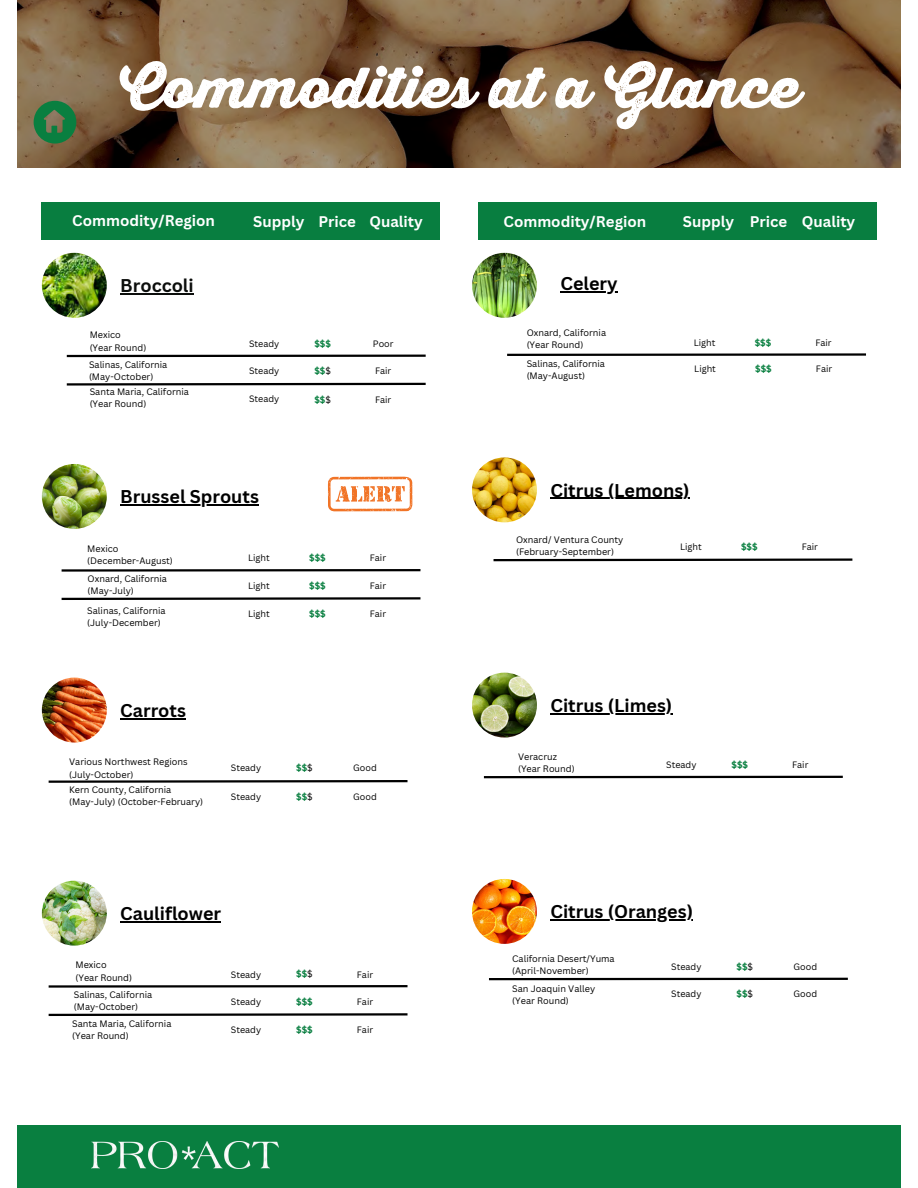
<style>
.page{position:relative;width:918px;height:1188px;background:#fff}
.page>*{position:absolute;margin:0;border:0;box-sizing:border-box;transform-origin:0 0}
.t1{font:55.65px "Thirsty Rough Blk";color:#fff}
.t2{font:700 18px "Canva Sans";color:#000}
.t3{font:700 18px "Canva Sans";color:#0c0e0c}
.t4{font:700 15px "Canva Sans";color:#fff}
.t5{font:9.15px "Canva Sans";color:#000}
.t6{font:9px "Canva Sans";color:#000}
.t7{font:700 9px "Canva Sans";color:#097f40}
.t8{font:700 9px "Canva Sans";color:#087e40}
.s1{font-weight:400;color:#000}
</style>
<div class="page">
<div style="left:17px;top:1125px;width:884px;height:63px;background:#097f40"></div>
<img style="left:92px;top:1141px;width:187px;height:27px">
<img style="left:42px;top:253px;width:65px;height:65px;border-radius:50%">
<div style="left:42px;top:202px;width:398px;height:38px;background:#087e40"></div>
<img style="left:42px;top:464px;width:65px;height:65px;border-radius:50%">
<img style="left:42px;top:678px;width:65px;height:65px;border-radius:50%">
<img style="left:42px;top:881px;width:65px;height:65px;border-radius:50%">
<img style="left:472px;top:253px;width:65px;height:65px;border-radius:50%">
<img style="left:472px;top:457px;width:65px;height:65px;border-radius:50%">
<img style="left:472px;top:673px;width:65px;height:65px;border-radius:50%">
<img style="left:472px;top:879px;width:65px;height:65px;border-radius:50%">
<div style="left:478px;top:202px;width:398px;height:37px;background:#087e40"></div>
<hr style="left:550px;top:919px;width:143px;height:1px;background:#000">
<hr style="left:507px;top:353px;width:359px;height:3px;background:#000">
<svg style="left:493px;top:558px;width:360px;height:4px"></svg>
<hr style="left:484px;top:776px;width:359px;height:2px;background:#000">
<hr style="left:489px;top:978px;width:359px;height:2px;background:#000">
<hr style="left:49px;top:985px;width:359px;height:3px;background:#000">
<svg style="left:48px;top:1013px;width:360px;height:3px"></svg>
<svg style="left:48px;top:780px;width:360px;height:3px"></svg>
<hr style="left:62px;top:569px;width:358px;height:3px;background:#000">
<svg style="left:61px;top:597px;width:360px;height:3px"></svg>
<hr style="left:67px;top:355px;width:359px;height:2px;background:#000">
<svg style="left:66px;top:382px;width:360px;height:4px"></svg>
<hr style="left:120px;top:293px;width:74px;height:1px;background:#0c0e0c">
<hr style="left:120px;top:504px;width:139px;height:1px;background:#000">
<hr style="left:120px;top:718px;width:66px;height:1px;background:#000">
<hr style="left:120px;top:921px;width:101px;height:1px;background:#000">
<hr style="left:550px;top:498px;width:140px;height:1px;background:#000">
<hr style="left:550px;top:713px;width:122px;height:1px;background:#000">
<hr style="left:560px;top:291px;width:58px;height:2px;background:#000">
<svg style="left:327px;top:476px;width:86px;height:36px"></svg>
<svg style="left:17px;top:0;width:884px;height:168px;background:#785b3d"></svg>
<svg style="left:34px;top:101px;width:42px;height:43px;background:#387947"></svg>
<p class="t1" style="left:120px;top:55px;width:682px">Commodities at a Glance</p>
<p class="t4" style="left:72px;top:210px;width:144px">Commodity/Region</p>
<p class="t4" style="left:318px;top:211px;width:39px">Price</p>
<p class="t4" style="left:369px;top:211px;width:55px">Quality</p>
<p class="t4" style="left:253px;top:211px;width:53px">Supply</p>
<p class="t4" style="left:504px;top:211px;width:144px">Commodity/Region</p>
<p class="t4" style="left:683px;top:211px;width:53px">Supply</p>
<p class="t4" style="left:750px;top:211px;width:39px">Price</p>
<p class="t4" style="left:802px;top:211px;width:55px">Quality</p>
<p class="t3" style="left:120px;top:273px;width:75px">Broccoli</p>
<p class="t5" style="left:90px;top:329px;width:33px">Mexico</p>
<p class="t5" style="left:90px;top:341px;width:58px">(Year Round)</p>
<p class="t5" style="left:89px;top:358px;width:80px">Salinas, California</p>
<p class="t5" style="left:89px;top:371px;width:66px">(May-October)</p>
<p class="t5" style="left:90px;top:386px;width:101px">Santa Maria, California</p>
<p class="t5" style="left:90px;top:398px;width:58px">(Year Round)</p>
<p class="t6" style="left:249px;top:337px;width:32px">Steady</p>
<p class="t6" style="left:249px;top:365px;width:32px">Steady</p>
<p class="t6" style="left:249px;top:393px;width:32px">Steady</p>
<p class="t7" style="left:314px;top:337px;width:18px">$$$</p>
<p class="t7" style="left:314px;top:365px;width:18px">$$<span class="s1">$</span></p>
<p class="t7" style="left:314px;top:393px;width:18px">$$<span class="s1">$</span></p>
<p class="t6" style="left:373px;top:337px;width:22px">Poor</p>
<p class="t6" style="left:375px;top:365px;width:18px">Fair</p>
<p class="t6" style="left:375px;top:393px;width:18px">Fair</p>
<p class="t2" style="left:120px;top:484px;width:140px">Brussel Sprouts</p>
<p class="t5" style="left:87px;top:542px;width:33px">Mexico</p>
<p class="t5" style="left:87px;top:554px;width:87px">(December-August)</p>
<p class="t5" style="left:88px;top:572px;width:81px">Oxnard, California</p>
<p class="t5" style="left:88px;top:584px;width:48px">(May-July)</p>
<p class="t5" style="left:87px;top:604px;width:80px">Salinas, California</p>
<p class="t5" style="left:87px;top:616px;width:75px">(July-December)</p>
<p class="t6" style="left:248px;top:552px;width:23px">Light</p>
<p class="t6" style="left:248px;top:579px;width:23px">Light</p>
<p class="t6" style="left:248px;top:607px;width:23px">Light</p>
<p class="t7" style="left:309px;top:552px;width:18px">$$$</p>
<p class="t7" style="left:309px;top:579px;width:18px">$$$</p>
<p class="t6" style="left:370px;top:552px;width:18px">Fair</p>
<p class="t6" style="left:370px;top:579px;width:18px">Fair</p>
<p class="t7" style="left:309px;top:608px;width:18px">$$$</p>
<p class="t6" style="left:370px;top:608px;width:18px">Fair</p>
<p class="t2" style="left:120px;top:698px;width:67px">Carrots</p>
<p class="t5" style="left:69px;top:756px;width:120px">Various Northwest Regions</p>
<p class="t5" style="left:69px;top:768px;width:66px">(July-October)</p>
<p class="t5" style="left:69px;top:783px;width:104px">Kern County, California</p>
<p class="t5" style="left:69px;top:796px;width:136px">(May-July) (October-February)</p>
<p class="t6" style="left:231px;top:762px;width:32px">Steady</p>
<p class="t6" style="left:231px;top:790px;width:32px">Steady</p>
<p class="t7" style="left:296px;top:762px;width:18px">$$<span class="s1">$</span></p>
<p class="t7" style="left:296px;top:790px;width:18px">$$<span class="s1">$</span></p>
<p class="t6" style="left:353px;top:762px;width:25px">Good</p>
<p class="t6" style="left:353px;top:790px;width:25px">Good</p>
<p class="t2" style="left:120px;top:901px;width:102px">Cauliflower</p>
<p class="t5" style="left:75px;top:959px;width:33px">Mexico</p>
<p class="t5" style="left:75px;top:971px;width:58px">(Year Round)</p>
<p class="t5" style="left:74px;top:988px;width:80px">Salinas, California</p>
<p class="t5" style="left:74px;top:1000px;width:66px">(May-October)</p>
<p class="t5" style="left:72px;top:1017px;width:101px">Santa Maria, California</p>
<p class="t5" style="left:72px;top:1029px;width:58px">(Year Round)</p>
<p class="t6" style="left:231px;top:968px;width:32px">Steady</p>
<p class="t6" style="left:231px;top:995px;width:32px">Steady</p>
<p class="t6" style="left:231px;top:1023px;width:32px">Steady</p>
<p class="t7" style="left:296px;top:968px;width:18px">$$<span class="s1">$</span></p>
<p class="t8" style="left:296px;top:995px;width:18px">$$$</p>
<p class="t8" style="left:296px;top:1024px;width:18px">$$$</p>
<p class="t6" style="left:357px;top:968px;width:18px">Fair</p>
<p class="t6" style="left:357px;top:995px;width:18px">Fair</p>
<p class="t6" style="left:357px;top:1024px;width:18px">Fair</p>
<p class="t2" style="left:560px;top:271px;width:59px">Celery</p>
<p class="t5" style="left:527px;top:326px;width:81px">Oxnard, California</p>
<p class="t5" style="left:527px;top:338px;width:58px">(Year Round)</p>
<p class="t5" style="left:527px;top:357px;width:80px">Salinas, California</p>
<p class="t5" style="left:527px;top:369px;width:60px">(May-August)</p>
<p class="t6" style="left:694px;top:336px;width:23px">Light</p>
<p class="t7" style="left:755px;top:336px;width:18px">$$$</p>
<p class="t6" style="left:815px;top:336px;width:18px">Fair</p>
<p class="t6" style="left:694px;top:362px;width:23px">Light</p>
<p class="t7" style="left:755px;top:362px;width:18px">$$$</p>
<p class="t6" style="left:816px;top:362px;width:18px">Fair</p>
<p class="t2" style="left:550px;top:477px;width:141px">Citrus (Lemons)</p>
<p class="t5" style="left:516px;top:534px;width:109px">Oxnard/ Ventura County</p>
<p class="t5" style="left:516px;top:546px;width:99px">(February-September)</p>
<p class="t6" style="left:680px;top:540px;width:23px">Light</p>
<p class="t7" style="left:741px;top:540px;width:18px">$$$</p>
<p class="t6" style="left:802px;top:540px;width:18px">Fair</p>
<p class="t2" style="left:550px;top:693px;width:123px">Citrus (Limes)</p>
<p class="t5" style="left:518px;top:750px;width:40px">Veracruz</p>
<p class="t5" style="left:518px;top:762px;width:58px">(Year Round)</p>
<p class="t6" style="left:666px;top:759px;width:32px">Steady</p>
<p class="t7" style="left:732px;top:758px;width:18px">$$$</p>
<p class="t6" style="left:792px;top:759px;width:18px">Fair</p>
<p class="t2" style="left:550px;top:899px;width:144px">Citrus (Oranges)</p>
<p class="t5" style="left:512px;top:952px;width:104px">California Desert/Yuma</p>
<p class="t5" style="left:512px;top:964px;width:78px">(April-November)</p>
<p class="t5" style="left:512px;top:982px;width:84px">San Joaquin Valley</p>
<p class="t5" style="left:512px;top:994px;width:58px">(Year Round)</p>
<p class="t6" style="left:671px;top:961px;width:32px">Steady</p>
<p class="t6" style="left:671px;top:988px;width:32px">Steady</p>
<p class="t7" style="left:737px;top:960px;width:18px">$$<span class="s1">$</span></p>
<p class="t7" style="left:737px;top:988px;width:18px">$$<span class="s1">$</span></p>
<p class="t6" style="left:794px;top:961px;width:25px">Good</p>
<p class="t6" style="left:794px;top:988px;width:25px">Good</p>
</div>
